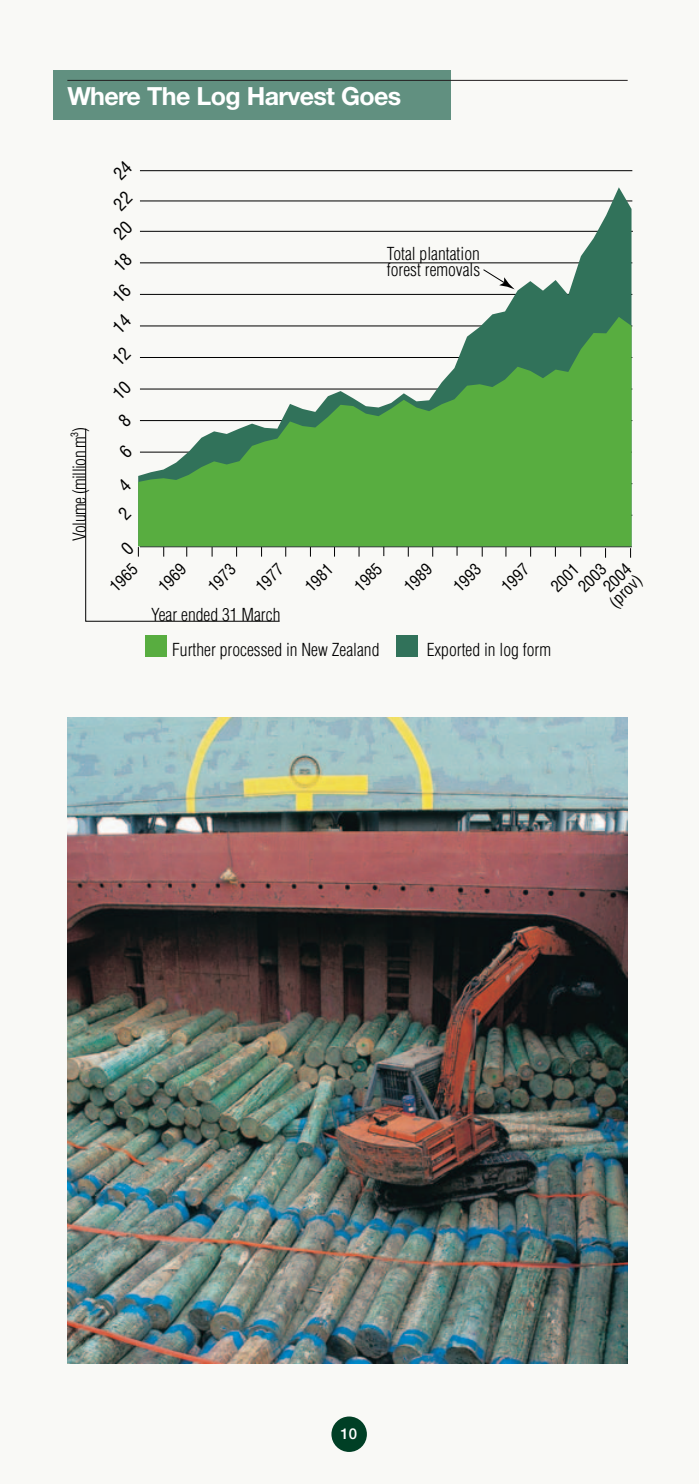
<style>
.page{position:relative;width:699px;height:1484px;background:#fff}
.page>*{position:absolute;margin:0;border:0;box-sizing:border-box;transform-origin:0 0}
.t1{font:700 25px "Helvetica Neue";letter-spacing:-.03em;color:#fff}
.t2{font:300 condensed 17.5px/16.2px "Helvetica";color:#000}
.t3{font:300 condensed 17.5px "Helvetica";letter-spacing:-.03em;color:#000}
.t4{font:condensed 16px/19.2px "Helvetica";color:#000}
.t5{font:500 15px "Helvetica Neue";color:#fff}
</style>
<div class="page">
<img style="left:53px;top:70px;width:580px;height:1382px">
<svg style="left:85px;top:413px;width:201px;height:209px"></svg>
<svg style="left:112px;top:380px;width:20px;height:20px"></svg>
<svg style="left:111px;top:346px;width:20px;height:20px"></svg>
<svg style="left:112px;top:313px;width:20px;height:21px"></svg>
<svg style="left:112px;top:283px;width:20px;height:20px"></svg>
<svg style="left:112px;top:191px;width:21px;height:20px"></svg>
<svg style="left:112px;top:220px;width:21px;height:20px"></svg>
<svg style="left:113px;top:252px;width:20px;height:20px"></svg>
<svg style="left:112px;top:160px;width:21px;height:21px"></svg>
<h1 class="t1" style="left:67px;top:87px;width:335px">Where The Log Harvest Goes</h1>
<p class="t2" style="left:387px;top:247px;width:95px">Total plantation forest removals</p>
<p class="t3" style="left:72px;top:541px;width:116px;rotate:-90deg">Volume (million m<sup>3</sup>)</p>
<p class="t4" style="left:106px;top:583px;width:34px;rotate:-45deg">1965</p>
<p class="t4" style="left:155px;top:583px;width:34px;rotate:-45deg">1969</p>
<p class="t4" style="left:204px;top:583px;width:34px;rotate:-45deg">1973</p>
<p class="t4" style="left:252px;top:583px;width:34px;rotate:-45deg">1977</p>
<p class="t4" style="left:301px;top:583px;width:34px;rotate:-45deg">1981</p>
<p class="t4" style="left:351px;top:583px;width:34px;rotate:-45deg">1985</p>
<p class="t4" style="left:400px;top:583px;width:34px;rotate:-45deg">1989</p>
<p class="t4" style="left:450px;top:583px;width:34px;rotate:-45deg">1993</p>
<p class="t4" style="left:498px;top:583px;width:34px;rotate:-45deg">1997</p>
<p class="t4" style="left:561px;top:569px;width:34px;text-indent:-19px;rotate:-45deg">2001<br>2003</p>
<p class="t4" style="left:596px;top:590px;width:41px;line-height:15px;text-align:center;rotate:-45deg">2004 (prov)</p>
<p class="t2" style="left:151px;top:608px;width:131px">Year ended 31 March</p>
<p class="t2" style="left:172px;top:643px;width:209px">Further processed in New Zealand</p>
<p class="t2" style="left:426px;top:643px;width:126px">Exported in log form</p>
<p class="t5" style="left:340px;top:1428px;width:18px">10</p>
</div>
